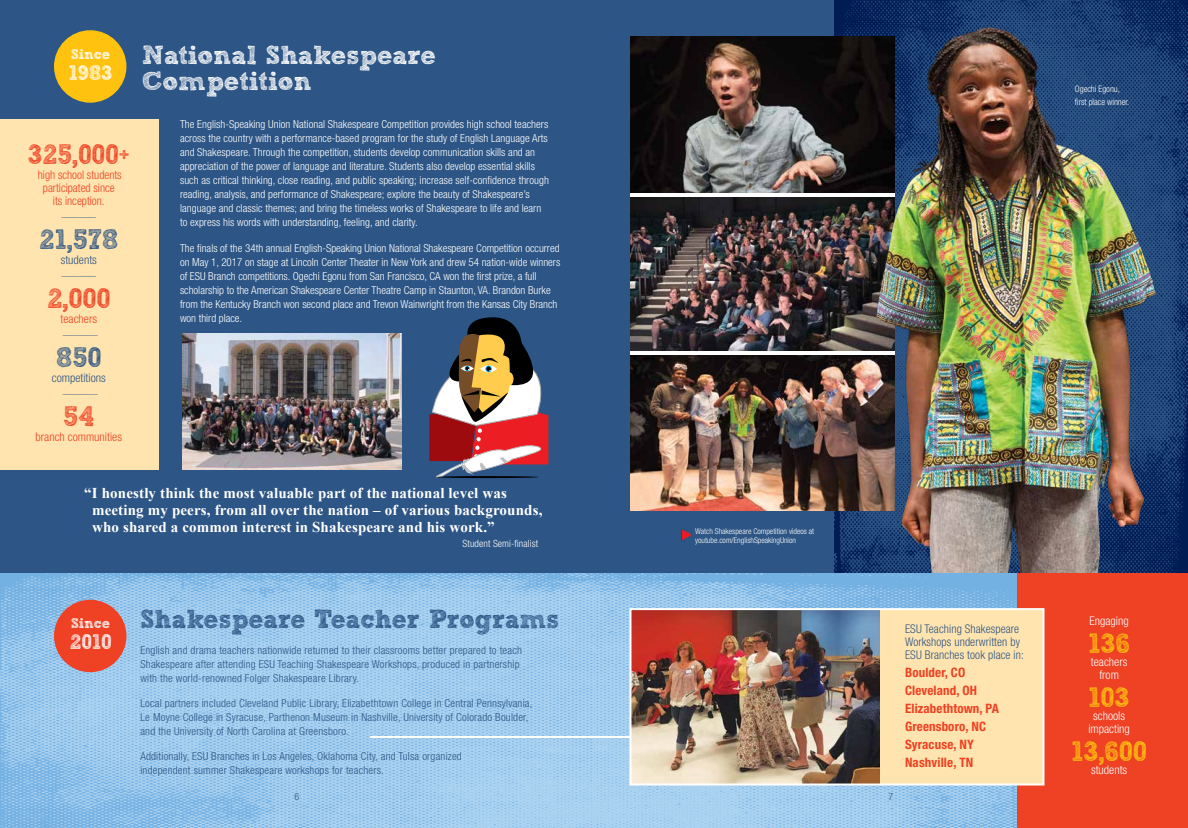
<style>
.page{position:relative;width:1188px;height:828px;background:#fff}
.page>*{position:absolute;margin:0;border:0;box-sizing:border-box;transform-origin:0 0}
.t1{font:700 28px "Sketch Block";color:#ef4123}
.t2{font:700 28px "Sketch Block";color:#ffc20e}
.t3{font:700 28px "Sketch Block";color:#2d5585}
.t4{font:700 26px/26px "Sketch Block";color:#fff}
.t5{font:700 26px "Sketch Block";color:#2d5585}
.t6{font:700 21px "Sketch Block";color:#fff}
.t7{font:700 15px/17px "Times New Roman";letter-spacing:.01em;color:#fff}
.t8{font:700 14px "Sketch Block";color:#fff}
.t9{font:700 condensed 13px/18px "Helvetica Neue";letter-spacing:.01em;color:#ef4123}
.t10{font:300 condensed 12px/13px "Helvetica Neue";letter-spacing:.01em;color:#2d5585}
.t11{font:300 condensed 12px/13px "Helvetica Neue";color:#ef4123;text-align:center;scale:.96 1}
.t12{font:300 condensed 12px/13px "Helvetica Neue";color:#fff;text-align:center}
.t13{font:300 condensed 12px "Helvetica Neue";color:#ef4123}
.t14{font:100 condensed 12px "Helvetica Neue";color:#2d5585}
.t15{font:300 condensed 11px/14.1px "Helvetica Neue";letter-spacing:.005em;color:#fff}
.t16{font:300 condensed 11px/14px "Helvetica Neue";letter-spacing:.02em;color:#2d5585}
.t17{font:300 condensed 10px "Helvetica Neue";letter-spacing:.01em;color:#fff}
.t18{font:300 condensed 10px "Helvetica Neue";color:#2d5585}
.t19{font:300 condensed 9px/13px "Helvetica Neue";color:#fff}
.t20{font:300 condensed 8px/9px "Helvetica Neue";color:#fff}
</style>
<div class="page">
<div style="left:594px;top:0;width:594px;height:574px;background:#2d5585"></div>
<img style="left:834px;top:0;width:354px;height:574px">
<div style="left:0;top:0;width:594px;height:574px;background:#2d5585"></div>
<svg style="left:429px;top:317px;width:120px;height:161px"></svg>
<img style="left:630px;top:37px;width:237px;height:473px">
<img style="left:182px;top:334px;width:220px;height:136px">
<div style="left:0;top:119px;width:158px;height:350px;background:#ffe4af"></div>
<hr style="left:630px;top:193px;width:265px;height:4px;background:#fff">
<hr style="left:630px;top:351px;width:265px;height:4px;background:#fff">
<div style="left:54px;top:30px;width:72px;height:73px;background:#ffc20e;border-radius:50%"></div>
<img style="left:867px;top:19px;width:291px;height:555px">
<img style="left:594px;top:574px;width:423px;height:254px">
<svg style="left:0;top:574px;width:594px;height:254px;fill:#a3cdee"></svg>
<div style="left:54px;top:600px;width:72px;height:72px;background:#ef4123;border-radius:50%"></div>
<div style="left:1017px;top:574px;width:171px;height:254px;background:#ef4123"></div>
<div style="left:878px;top:609px;width:165px;height:175px;background:#ffe4af"></div>
<hr style="left:370px;top:736px;width:224px;height:2px;background:#fff">
<hr style="left:594px;top:736px;width:36px;height:2px;background:#fff">
<img style="left:633px;top:611px;width:246px;height:172px">
<div style="left:630px;top:608px;width:414px;height:178px;border:2px solid #fff"></div>
<img style="left:681px;top:529px;width:11px;height:12px">
<p class="t8" style="left:71px;top:45px;width:41px">Since</p>
<h3 class="t6" style="left:69px;top:59px;width:45px">1983</h3>
<h1 class="t1" style="left:28px;top:136px;width:103px">325,000+</h1>
<p class="t11" style="left:38px;top:168px;width:89px">high school students participated since its inception.</p>
<p class="t14" style="left:61px;top:210px;width:36px">––––––</p>
<h1 class="t3" style="left:39px;top:221px;width:81px">21,578</h1>
<p class="t10" style="left:61px;top:253px;width:38px">students</p>
<p class="t14" style="left:61px;top:269px;width:36px">––––––</p>
<h1 class="t1" style="left:47px;top:280px;width:65px">2,000</h1>
<p class="t13" style="left:61px;top:311px;width:38px">teachers</p>
<p class="t14" style="left:63px;top:328px;width:36px">––––––</p>
<h1 class="t3" style="left:56px;top:339px;width:47px">850</h1>
<p class="t10" style="left:52px;top:371px;width:55px">competitions</p>
<p class="t14" style="left:63px;top:387px;width:36px">––––––</p>
<h1 class="t1" style="left:63px;top:398px;width:33px">54</h1>
<p class="t13" style="left:36px;top:429px;width:88px">branch communities</p>
<h2 class="t4" style="left:142px;top:42px;width:296px">National Shakespeare<br>Competition</h2>
<p class="t15" style="left:180px;top:117px;width:370px">The English-Speaking Union National Shakespeare Competition provides high school teachers across the country with a performance-based program for the study of English Language Arts and Shakespeare. Through the competition, students develop communication skills and an appreciation of the power of language and literature. Students also develop essential skills such as critical thinking, close reading, and public speaking; increase self-confidence through reading, analysis, and performance of Shakespeare; explore the beauty of Shakespeare’s language and classic themes; and bring the timeless works of Shakespeare to life and learn to express his words with understanding, feeling, and clarity.</p>
<p class="t15" style="left:180px;top:241px;width:382px">The finals of the 34th annual English-Speaking Union National Shakespeare Competition occurred on May 1, 2017 on stage at Lincoln Center Theater in New York and drew 54 nation-wide winners of ESU Branch competitions. Ogechi Egonu from San Francisco, CA won the first prize, a full scholarship to the American Shakespeare Center Theatre Camp in Staunton, VA. Brandon Burke from the Kentucky Branch won second place and Trevon Wainwright from the Kansas City Branch won third place.</p>
<h3 class="t7" style="left:92px;top:484px;width:452px;text-indent:-8px">“I honestly think the most valuable part of the national level was meeting my peers, from all over the nation – of various backgrounds, who shared a common interest in Shakespeare and his work.”</h3>
<p class="t17" style="left:463px;top:538px;width:77px">Student Semi-finalist</p>
<p class="t20" style="left:695px;top:526px;width:121px">Watch Shakespeare Competition videos at youtube.com/EnglishSpeakingUnion</p>
<p class="t19" style="left:1075px;top:83px;width:56px">Ogechi Egonu, first place winner.</p>
<p class="t8" style="left:71px;top:615px;width:41px">Since</p>
<h3 class="t6" style="left:70px;top:629px;width:43px">2010</h3>
<h2 class="t5" style="left:140px;top:603px;width:420px">Shakespeare Teacher Programs</h2>
<p class="t12" style="left:1089px;top:614px;width:41px">Engaging</p>
<h1 class="t2" style="left:1088px;top:626px;width:43px">136</h1>
<p class="t12" style="left:1091px;top:655px;width:38px">teachers from</p>
<h1 class="t2" style="left:1089px;top:680px;width:43px">103</h1>
<p class="t12" style="left:1088px;top:709px;width:43px">schools impacting</p>
<h1 class="t2" style="left:1071px;top:734px;width:77px">13,600</h1>
<p class="t12" style="left:1091px;top:763px;width:38px">students</p>
<p class="t10" style="left:905px;top:622px;width:120px">ESU Teaching Shakespeare<br>Workshops underwritten by<br>ESU Branches took place in:</p>
<p class="t9" style="left:905px;top:663px;width:96px">Boulder, CO<br>Cleveland, OH<br>Elizabethtown, PA<br>Greensboro, NC<br>Syracuse, NY<br>Nashville, TN</p>
<p class="t16" style="left:140px;top:643px;width:383px">English and drama teachers nationwide returned to their classrooms better prepared to teach<br>Shakespeare after attending ESU Teaching Shakespeare Workshops, produced in partnership with the world-renowned Folger Shakespeare Library.</p>
<p class="t16" style="left:140px;top:696px;width:394px">Local partners included Cleveland Public Library, Elizabethtown College in Central Pennsylvania,<br>Le Moyne College in Syracuse, Parthenon Museum in Nashville, University of Colorado Boulder, and the University of North Carolina at Greensboro.</p>
<p class="t16" style="left:140px;top:749px;width:323px">Additionally, ESU Branches in Los Angeles, Oklahoma City, and Tulsa organized independent summer Shakespeare workshops for teachers.</p>
<p class="t18" style="left:295px;top:791px;width:6px">6</p>
<p class="t18" style="left:889px;top:791px;width:6px">7</p>
</div>
